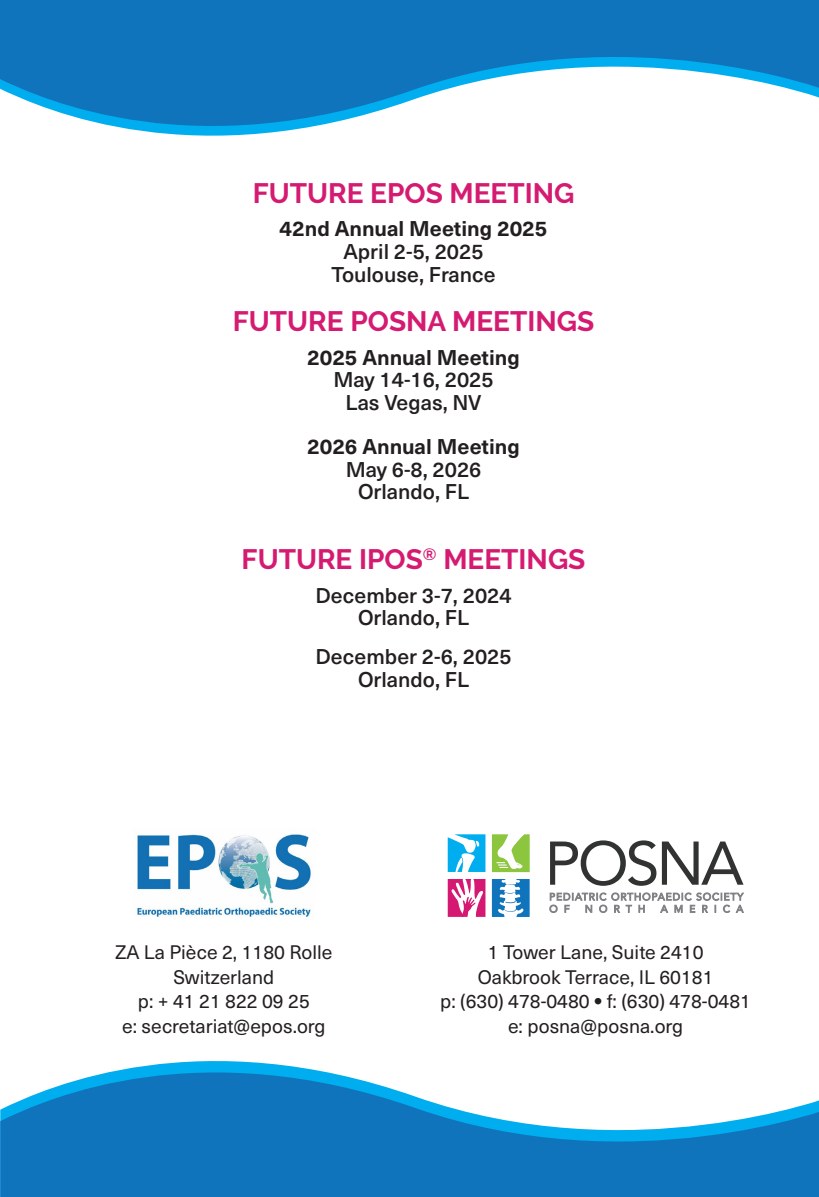
<style>
.page{position:relative;width:819px;height:1197px;background:#fff}
.page>*{position:absolute;margin:0;border:0;box-sizing:border-box;transform-origin:0 0}
.green_subs{font:700 28px "Raleway";color:#d51b71}
.body_copy{font:500 21px "Neue Haas Unica W1 G";color:#231f20}
.body_copy-2{font:700 21px "Neue Haas Unica W1 G";color:#231f20}
.Authors_city_italic{font:19.25px "Neue Haas Unica W1 G";color:#231f20}
.s1{font-weight:900}
</style>
<div class="page">
<svg style="left:0;top:0;width:819px;height:136px;fill:#1074bc"></svg>
<svg style="left:550px;top:840px;width:106px;height:46px"></svg>
<svg style="left:662px;top:842px;width:82px;height:43px"></svg>
<svg style="left:550px;top:893px;width:193px;height:20px"></svg>
<svg style="left:492px;top:879px;width:38px;height:38px"></svg>
<svg style="left:448px;top:879px;width:37px;height:38px"></svg>
<svg style="left:492px;top:834px;width:38px;height:38px"></svg>
<svg style="left:448px;top:834px;width:37px;height:38px"></svg>
<svg style="left:0;top:1061px;width:819px;height:136px;fill:#1074bc"></svg>
<img style="left:137px;top:834px;width:174px;height:83px">
<p class="green_subs" style="left:253px;top:177px;width:323px">FUTURE EPOS MEETING</p>
<p class="body_copy-2" style="left:280px;top:213px;width:269px">42nd Annual Meeting 2025</p>
<p class="body_copy" style="left:344px;top:236px;width:142px">April 2-5, 2025</p>
<p class="body_copy" style="left:331px;top:258px;width:166px">Toulouse, France</p>
<p class="green_subs" style="left:233px;top:305px;width:363px">FUTURE POSNA MEETINGS</p>
<p class="body_copy-2" style="left:307px;top:341px;width:214px">2025 Annual Meeting</p>
<p class="body_copy" style="left:333px;top:364px;width:162px">May 14-16, 2025</p>
<p class="body_copy" style="left:346px;top:387px;width:138px">Las Vegas, NV</p>
<p class="body_copy-2" style="left:307px;top:430px;width:214px">2026 Annual Meeting</p>
<p class="body_copy" style="left:346px;top:453px;width:137px">May 6-8, 2026</p>
<p class="body_copy" style="left:358px;top:476px;width:113px">Orlando, FL</p>
<p class="green_subs" style="left:242px;top:543px;width:345px">FUTURE IPOS<sup>®</sup> MEETINGS</p>
<p class="body_copy" style="left:316px;top:579px;width:198px">December 3-7, 2024</p>
<p class="body_copy" style="left:358px;top:602px;width:113px">Orlando, FL</p>
<p class="body_copy" style="left:316px;top:641px;width:198px">December 2-6, 2025</p>
<p class="body_copy" style="left:358px;top:663px;width:113px">Orlando, FL</p>
<p class="Authors_city_italic" style="left:115px;top:938px;width:218px">ZA La Pièce 2, 1180 Rolle</p>
<p class="Authors_city_italic" style="left:173px;top:963px;width:102px">Switzerland</p>
<p class="Authors_city_italic" style="left:138px;top:987px;width:173px">p: + 41 21 822 09 25</p>
<p class="Authors_city_italic" style="left:122px;top:1012px;width:205px">e: secretariat@epos.org</p>
<p class="Authors_city_italic" style="left:488px;top:938px;width:217px">1 Tower Lane, Suite 2410</p>
<p class="Authors_city_italic" style="left:478px;top:963px;width:237px">Oakbrook Terrace, IL 60181</p>
<p class="Authors_city_italic" style="left:440px;top:987px;width:312px">p: (630) 478-0480 <span class="s1">•</span> f: (630) 478-0481</p>
<p class="Authors_city_italic" style="left:508px;top:1012px;width:177px">e: posna@posna.org</p>
</div>
